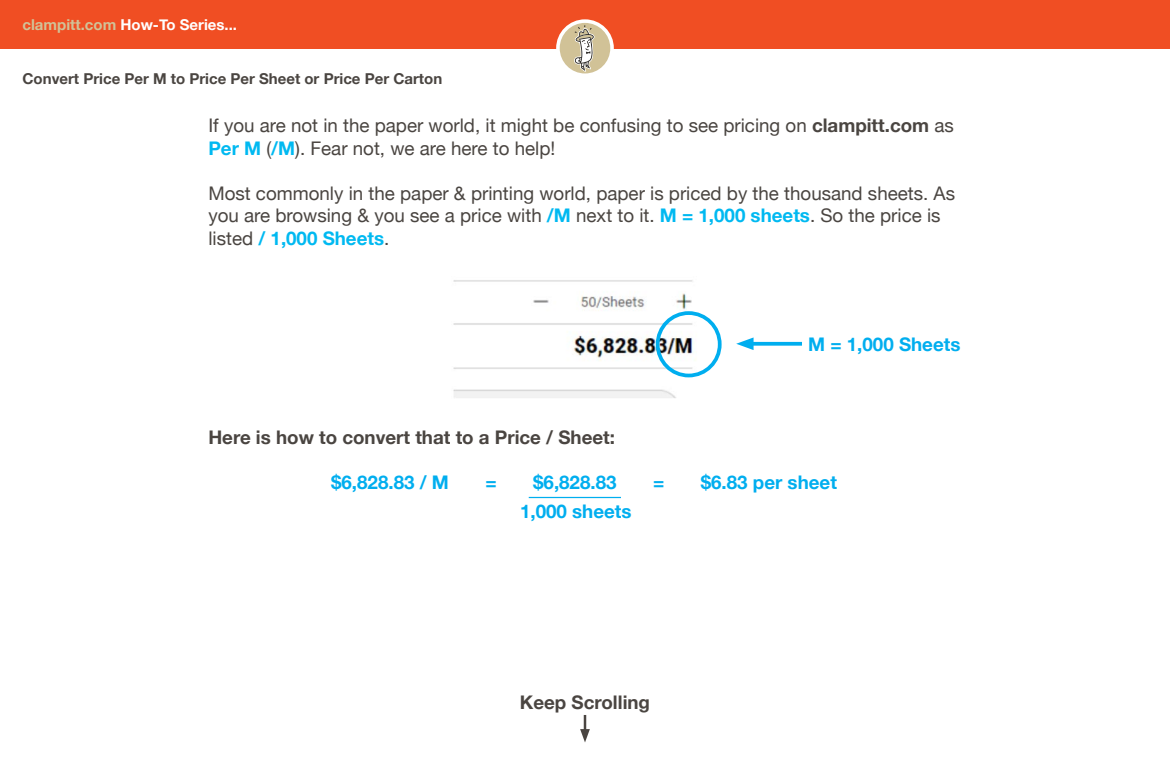
<style>
.page{position:relative;width:1170px;height:765px;background:#fff}
.page>*{position:absolute;margin:0;border:0;box-sizing:border-box;transform-origin:0 0}
.t1{font:18.75px/22.5px "Helvetica Neue";color:#4a4541}
.t2{font:700 18.75px "Helvetica Neue";color:#00aeef}
.t3{font:700 18.75px "Helvetica Neue";color:#4a4541}
.t4{font:700 15px "Helvetica Neue";color:#4a4541}
.t5{font:700 15px "Helvetica Neue";color:#fff}
.s1{color:#d1c297}
.s2{font-weight:700}
.s3{font-weight:700;color:#00b9f1}
</style>
<div class="page">
<div style="left:0;top:0;width:1170px;height:48px;background:#f04e23"></div>
<svg style="left:556px;top:19px;width:58px;height:58px"></svg>
<div style="left:560px;top:23px;width:50px;height:50px;background:#d1c297;border-radius:50%"></div>
<svg style="left:574px;top:25px;width:21px;height:47px"></svg>
<img style="left:453px;top:280px;width:268px;height:118px">
<svg style="left:580px;top:715px;width:10px;height:27px"></svg>
<div style="left:656px;top:311px;width:66px;height:66px;border:4px solid #00aeef;border-radius:50%"></div>
<svg style="left:754px;top:342px;width:48px;height:4px"></svg>
<svg style="left:736px;top:337px;width:18px;height:13px"></svg>
<hr style="left:529px;top:497px;width:92px;height:1px;background:#00aeef">
<p class="t5" style="left:22px;top:13px;width:216px"><span class="s1">clampitt.com</span> How-To Series...</p>
<p class="t4" style="left:22px;top:67px;width:421px">Convert Price Per M to Price Per Sheet or Price Per Carton</p>
<p class="t1" style="left:208px;top:115px;width:747px">If you are not in the paper world, it might be confusing to see pricing on <span class="s2">clampitt.com</span> as<br><span class="s3">Per M</span> (<span class="s3">/M</span>). Fear not, we are here to help!</p>
<p class="t1" style="left:208px;top:183px;width:748px">Most commonly in the paper &amp; printing world, paper is priced by the thousand sheets. As you are browsing &amp; you see a price with <span class="s3">/M</span> next to it. <span class="s3">M = 1,000 sheets</span>. So the price is listed <span class="s3">/ 1,000 Sheets</span>.</p>
<p class="t2" style="left:808px;top:329px;width:154px">M = 1,000 Sheets</p>
<p class="t3" style="left:208px;top:423px;width:408px">Here is how to convert that to a Price / Sheet:</p>
<p class="t2" style="left:331px;top:468px;width:119px">$6,828.83 / M</p>
<p class="t2" style="left:485px;top:468px;width:13px">=</p>
<p class="t2" style="left:533px;top:468px;width:85px">$6,828.83</p>
<p class="t2" style="left:653px;top:468px;width:13px">=</p>
<p class="t2" style="left:701px;top:468px;width:138px">$6.83 per sheet</p>
<p class="t2" style="left:520px;top:497px;width:113px">1,000 sheets</p>
<p class="t3" style="left:520px;top:688px;width:132px">Keep Scrolling</p>
</div>
